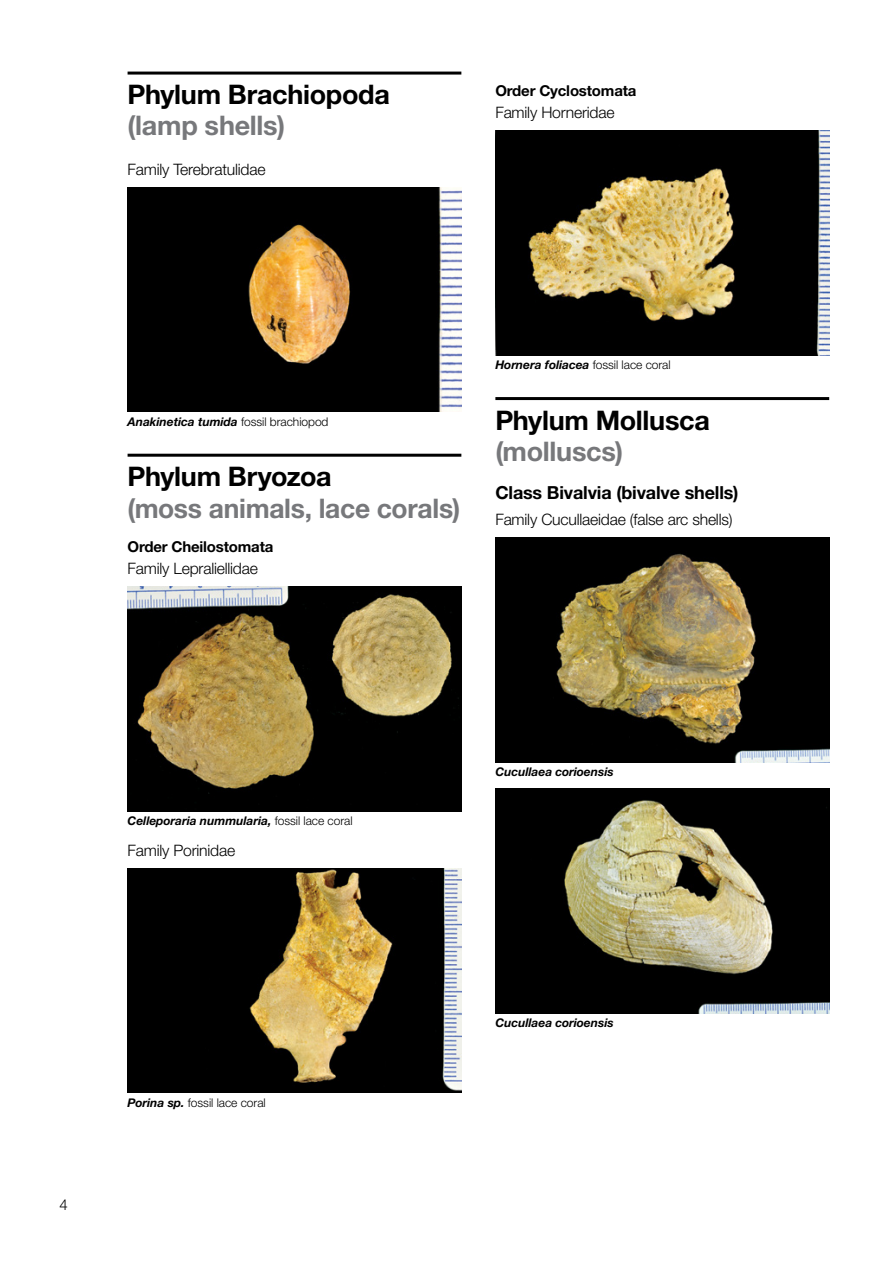
<style>
.page{position:relative;width:893px;height:1263px;background:#fff}
.page>*{position:absolute;margin:0;border:0;box-sizing:border-box;transform-origin:0 0}
.t1{font:700 27px "Helvetica Neue LT Std";letter-spacing:-.01em;color:#77787b}
.t2{font:700 27px "Helvetica Neue LT Std";letter-spacing:-.01em;color:#000}
.t3{font:700 18px "Helvetica Neue LT Std";letter-spacing:-.01em;color:#000}
.t4{font:300 15.75px "Helvetica Neue LT Std";letter-spacing:-.01em;color:#000}
.t5{font:700 15px "Helvetica Neue LT Std";letter-spacing:-.01em;color:#000}
.t6{font:300 15px "Helvetica Neue LT Std";color:#000}
.t7{font:italic 700 12px "Helvetica Neue LT Std";letter-spacing:-.005em;color:#000}
.t8{font:300 12px "Helvetica Neue LT Std";letter-spacing:-.005em;color:#000}
.s1{font-weight:300;font-style:normal}
.s2{font-weight:700;font-style:italic}
</style>
<div class="page">
<hr style="left:128px;top:72px;width:333px;height:3px;background:#000">
<hr style="left:128px;top:454px;width:333px;height:3px;background:#000">
<img style="left:128px;top:187px;width:333px;height:225px">
<img style="left:128px;top:587px;width:333px;height:224px">
<img style="left:128px;top:868px;width:333px;height:225px">
<hr style="left:495px;top:397px;width:334px;height:3px;background:#000">
<img style="left:495px;top:131px;width:334px;height:224px">
<img style="left:495px;top:538px;width:334px;height:224px">
<img style="left:495px;top:788px;width:334px;height:225px">
<h1 class="t2" style="left:128px;top:78px;width:264px">Phylum Brachiopoda</h1>
<h1 class="t1" style="left:128px;top:109px;width:159px">(lamp shells)</h1>
<h3 class="t4" style="left:128px;top:160px;width:140px">Family Terebratulidae</h3>
<p class="t5" style="left:495px;top:81px;width:143px">Order Cyclostomata</p>
<h3 class="t4" style="left:495px;top:103px;width:121px">Family Horneridae</h3>
<p class="t7" style="left:128px;top:414px;width:202px">Anakinetica tumida <span class="s1">fossil brachiopod</span></p>
<h1 class="t2" style="left:128px;top:460px;width:206px">Phylum Bryozoa</h1>
<h1 class="t1" style="left:128px;top:491px;width:334px">(moss animals, lace corals)</h1>
<p class="t5" style="left:128px;top:537px;width:147px">Order Cheilostomata</p>
<h3 class="t4" style="left:128px;top:559px;width:132px">Family Lepraliellidae</h3>
<p class="t7" style="left:495px;top:357px;width:177px">Hornera foliacea <span class="s1">fossil lace coral</span></p>
<h1 class="t2" style="left:495px;top:403px;width:216px">Phylum Mollusca</h1>
<h1 class="t1" style="left:495px;top:435px;width:129px">(molluscs)</h1>
<h2 class="t3" style="left:495px;top:481px;width:245px">Class Bivalvia (bivalve shells)</h2>
<h3 class="t4" style="left:495px;top:510px;width:239px">Family Cucullaeidae (false arc shells)</h3>
<p class="t7" style="left:128px;top:813px;width:226px">Celleporaria nummularia, <span class="s1">fossil lace coral</span></p>
<h3 class="t4" style="left:128px;top:841px;width:109px">Family Porinidae</h3>
<p class="t6" style="left:60px;top:1195px;width:10px">4</p>
<p class="t8" style="left:128px;top:1095px;width:140px"><span class="s2">Porina sp.</span> fossil lace coral</p>
<p class="t7" style="left:495px;top:764px;width:120px">Cucullaea corioensis</p>
<p class="t7" style="left:495px;top:1015px;width:120px">Cucullaea corioensis</p>
</div>
